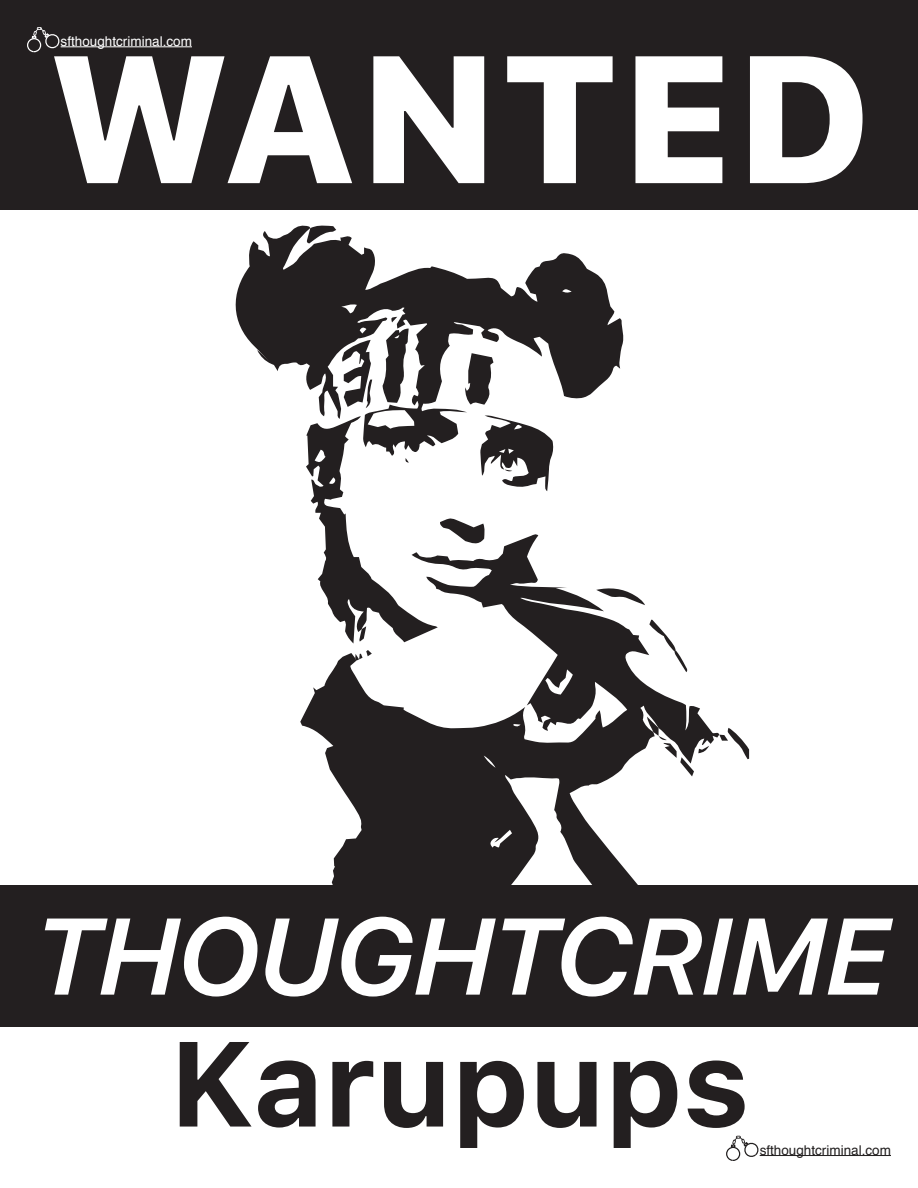
<style>
.page{position:relative;width:918px;height:1188px;background:#fff}
.page>*{position:absolute;margin:0;border:0;box-sizing:border-box;transform-origin:0 0}
.t1{font:800 180px "SFUI Text";color:#fff}
.t2{font:700 120px "SFUI Text";color:#231f20}
.t3{font:italic 600 108px "SFUI Text";letter-spacing:-.035em;color:#fff}
.t4{font:13.5px "Helvetica";color:#fff}
.t5{font:13.5px "Helvetica";color:#211e1e}
</style>
<div class="page">
<svg style="left:300px;top:587px;width:448px;height:298px"></svg>
<svg style="left:235px;top:225px;width:389px;height:190px"></svg>
<svg style="left:383px;top:329px;width:26px;height:74px"></svg>
<svg style="left:465px;top:353px;width:28px;height:52px"></svg>
<svg style="left:596px;top:587px;width:49px;height:18px"></svg>
<svg style="left:307px;top:225px;width:29px;height:18px"></svg>
<svg style="left:341px;top:340px;width:31px;height:68px"></svg>
<svg style="left:649px;top:620px;width:39px;height:52px"></svg>
<svg style="left:719px;top:728px;width:30px;height:31px"></svg>
<svg style="left:391px;top:317px;width:6px;height:5px"></svg>
<svg style="left:647px;top:717px;width:62px;height:59px"></svg>
<svg style="left:355px;top:650px;width:17px;height:11px"></svg>
<svg style="left:306px;top:415px;width:248px;height:229px"></svg>
<div style="left:0;top:885px;width:918px;height:142px;background:#231f20"></div>
<div style="left:0;top:0;width:918px;height:209px;background:#231f20"></div>
<hr style="left:61px;top:46px;width:131px;height:1px;background:#fff">
<svg style="left:27px;top:27px;width:33px;height:25px"></svg>
<hr style="left:760px;top:1155px;width:131px;height:1px;background:#211e1e">
<svg style="left:726px;top:1136px;width:33px;height:25px"></svg>
<p class="t4" style="left:61px;top:31px;width:133px">sfthoughtcriminal.com</p>
<h1 class="t1" style="left:46px;top:-15px;width:826px">WANTED</h1>
<h3 class="t3" style="left:30px;top:894px;width:860px">THOUGHTCRIME</h3>
<h2 class="t2" style="left:169px;top:996px;width:582px">Karupups</h2>
<p class="t5" style="left:760px;top:1139px;width:133px">sfthoughtcriminal.com</p>
</div>
